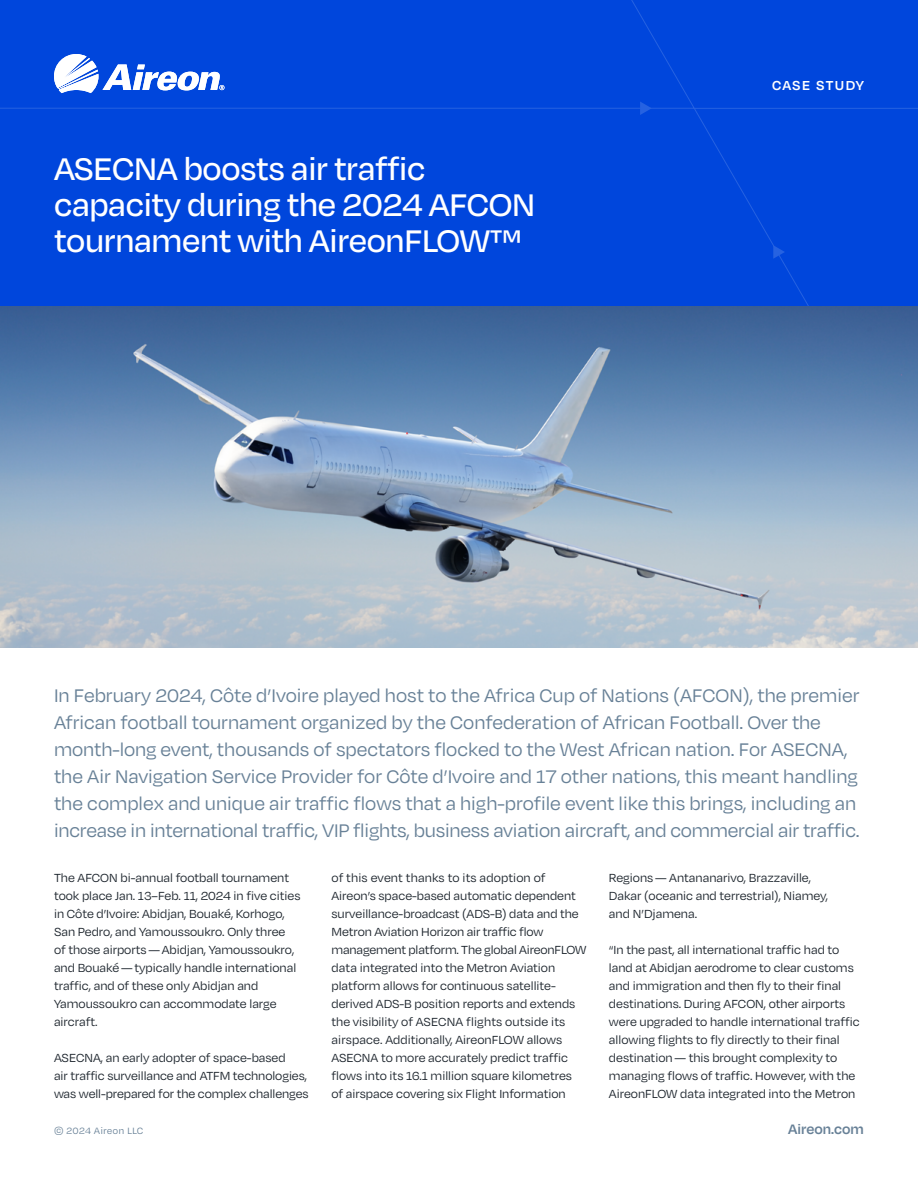
<style>
.page{position:relative;width:918px;height:1188px;background:#fff}
.page>*{position:absolute;margin:0;border:0;box-sizing:border-box;transform-origin:0 0}
.t1{font:500 36px/36px "Degular";letter-spacing:-.01em;color:#fff}
.t2{font:21px/27px "Degular";color:#688197}
.t3{font:600 15.75px "Degular";color:#688197}
.t4{font:600 15px "Degular";letter-spacing:.09em;color:#fff}
.t5{font:13.5px/18px "Degular";color:#1d252d}
.t6{font:10.5px "Degular Text";color:#688197}
</style>
<div class="page">
<div style="left:0;top:0;width:918px;height:306px;background:#0046dc"></div>
<svg style="left:0;top:0;width:695px;height:109px"></svg>
<svg style="left:693px;top:108px;width:225px;height:198px"></svg>
<svg style="left:640px;top:102px;width:12px;height:13px"></svg>
<svg style="left:773px;top:245px;width:12px;height:14px"></svg>
<img style="left:0;top:306px;width:918px;height:342px">
<svg style="left:54px;top:54px;width:170px;height:39px"></svg>
<h1 class="t1" style="left:54px;top:149px;width:483px">ASECNA boosts air traffic capacity during the 2024 AFCON tournament with AireonFLOW™</h1>
<p class="t4" style="left:772px;top:76px;width:93px">CASE STUDY</p>
<p class="t2" style="left:54px;top:681px;width:807px">In February 2024, Côte d’Ivoire played host to the Africa Cup of Nations (AFCON), the premier African football tournament organized by the Confederation of African Football. Over the month-long event, thousands of spectators flocked to the West African nation. For ASECNA, the Air Navigation Service Provider for Côte d’Ivoire and 17 other nations, this meant handling the complex and unique air traffic flows that a high-profile event like this brings, including an increase in international traffic, VIP flights, business aviation aircraft, and commercial air traffic.</p>
<p class="t5" style="left:332px;top:868px;width:256px">of this event thanks to its adoption of Aireon’s space-based automatic dependent surveillance-broadcast (ADS-B) data and the Metron Aviation Horizon air traffic flow management platform. The global AireonFLOW data integrated into the Metron Aviation platform allows for continuous satellite&shy;derived ADS-B position reports and extends the visibility of ASECNA flights outside its airspace. Additionally, AireonFLOW allows ASECNA to more accurately predict traffic flows into its 16.1 million square kilometres of airspace covering six Flight Information</p>
<p class="t5" style="left:54px;top:868px;width:248px">The AFCON bi-annual football tournament took place Jan. 13–Feb. 11, 2024 in five cities in Côte d’Ivoire: Abidjan, Bouaké, Korhogo, San Pedro, and Yamoussoukro. Only three<br>of those airports—Abidjan, Yamoussoukro, and Bouaké—typically handle international traffic, and of these only Abidjan and Yamoussoukro can accommodate large aircraft.</p>
<p class="t5" style="left:54px;top:1048px;width:256px">ASECNA, an early adopter of space-based<br>air traffic surveillance and ATFM technologies, was well-prepared for the complex challenges</p>
<p class="t5" style="left:609px;top:868px;width:221px">Regions— Antananarivo, Brazzaville,<br>Dakar (oceanic and terrestrial), Niamey, and N’Djamena.</p>
<p class="t5" style="left:609px;top:940px;width:252px">“In the past, all international traffic had to land at Abidjan aerodrome to clear customs and immigration and then fly to their final destinations. During AFCON, other airports were upgraded to handle international traffic allowing flights to fly directly to their final destination— this brought complexity to managing flows of traffic. However, with the AireonFLOW data integrated into the Metron</p>
<p class="t6" style="left:54px;top:1124px;width:91px">© 2024 Aireon LLC</p>
<p class="t3" style="left:788px;top:1119px;width:77px">Aireon.com</p>
</div>
